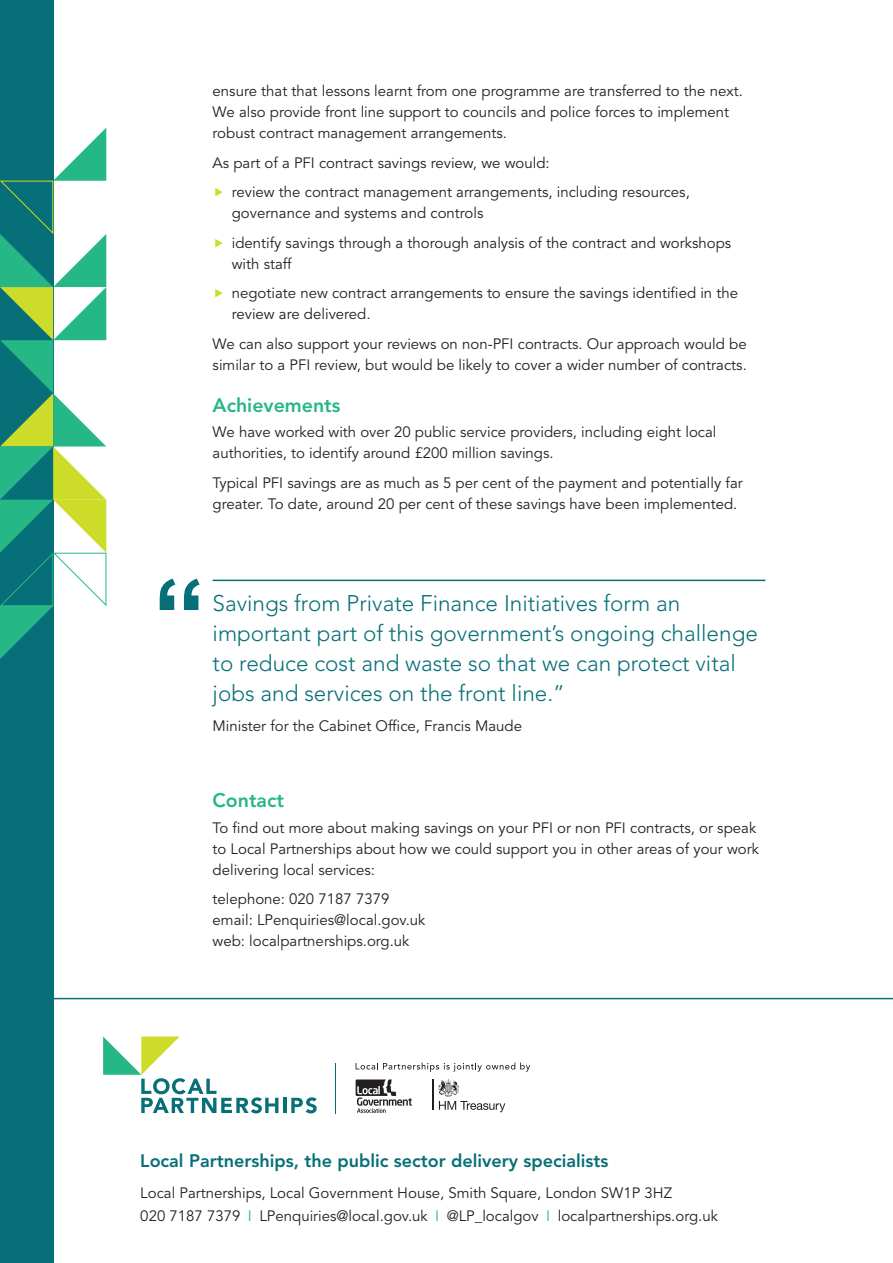
<style>
.page{position:relative;width:893px;height:1263px;background:#fff}
.page>*{position:absolute;margin:0;border:0;box-sizing:border-box;transform-origin:0 0}
.normal_text{font:700 105.9px "Arial";color:#076f77}
.Quote_text{font:300 22.5px/30px "Avenir LT Std";color:#076f77}
.heading_2{font:800 19.5px "Avenir LT Std";color:#26b787}
.normal_text-2{font:800 18px "Avenir LT Std";color:#076f77}
.normal_text-3{font:15px/21px "Avenir LT Std";color:#231f20}
.s1{color:#26b787}
</style>
<div class="page">
<div style="left:0;top:0;width:53px;height:1263px;background:#076f77"></div>
<svg style="left:0;top:128px;width:107px;height:531px"></svg>
<hr style="left:0;top:998px;width:893px;height:1px;background:#076f77">
<hr style="left:283px;top:1098px;width:4px;height:15px;background:#076f77">
<svg style="left:291px;top:1097px;width:26px;height:16px"></svg>
<svg style="left:103px;top:1036px;width:175px;height:77px"></svg>
<hr style="left:335px;top:1063px;width:1px;height:50px;background:#076f77">
<svg style="left:356px;top:1062px;width:174px;height:10px"></svg>
<hr style="left:433px;top:1079px;width:1px;height:31px;background:#231f20">
<svg style="left:438px;top:1079px;width:67px;height:33px"></svg>
<svg style="left:356px;top:1079px;width:56px;height:34px"></svg>
<hr style="left:213px;top:580px;width:552px;height:1px;background:#076f77">
<p class="normal_text-3" style="left:213px;top:81px;width:532px">ensure that that lessons learnt from one programme are transferred to the next.<br>We also provide front line support to councils and police forces to implement robust contract management arrangements.</p>
<p class="normal_text-3" style="left:213px;top:153px;width:339px">As part of a PFI contract savings review, we would:</p>
<p class="normal_text-3" style="left:232px;top:182px;width:460px">review the contract management arrangements, including resources, governance and systems and controls</p>
<p class="normal_text-3" style="left:232px;top:233px;width:501px">identify savings through a thorough analysis of the contract and workshops with staff</p>
<p class="normal_text-3" style="left:232px;top:283px;width:508px">negotiate new contract arrangements to ensure the savings identified in the review are delivered.</p>
<p class="normal_text-3" style="left:213px;top:334px;width:536px">We can also support your reviews on non-PFI contracts. Our approach would be similar to a PFI review, but would be likely to cover a wider number of contracts.</p>
<p class="heading_2" style="left:213px;top:394px;width:129px">Achievements</p>
<p class="normal_text-3" style="left:213px;top:422px;width:505px">We have worked with over 20 public service providers, including eight local authorities, to identify around £200 million savings.</p>
<p class="normal_text-3" style="left:213px;top:473px;width:532px">Typical PFI savings are as much as 5 per cent of the payment and potentially far greater. To date, around 20 per cent of these savings have been implemented.</p>
<p class="normal_text" style="left:153px;top:547px;width:54px">“</p>
<p class="Quote_text" style="left:213px;top:588px;width:547px">Savings from Private Finance Initiatives form an important part of this government’s ongoing challenge to reduce cost and waste so that we can protect vital jobs and services on the front line.”</p>
<p class="normal_text-3" style="left:213px;top:715px;width:311px">Minister for the Cabinet Office, Francis Maude</p>
<p class="heading_2" style="left:213px;top:789px;width:73px">Contact</p>
<p class="normal_text-3" style="left:213px;top:817px;width:548px">To find out more about making savings on your PFI or non PFI contracts, or speak to Local Partnerships about how we could support you in other areas of your work delivering local services:</p>
<p class="normal_text-3" style="left:213px;top:889px;width:214px">telephone: 020 7187 7379 email: LPenquiries@local.gov.uk web: localpartnerships.org.uk</p>
<p class="normal_text-2" style="left:140px;top:1150px;width:470px">Local Partnerships, the public sector delivery specialists</p>
<p class="normal_text-3" style="left:140px;top:1182px;width:579px;line-height:22.5px">Local Partnerships, Local Government House, Smith Square, London SW1P 3HZ<br>020 7187 7379 <span class="s1">I</span> LPenquiries@local.gov.uk <span class="s1">I</span> @LP_localgov <span class="s1">I</span> localpartnerships.org.uk</p>
</div>
